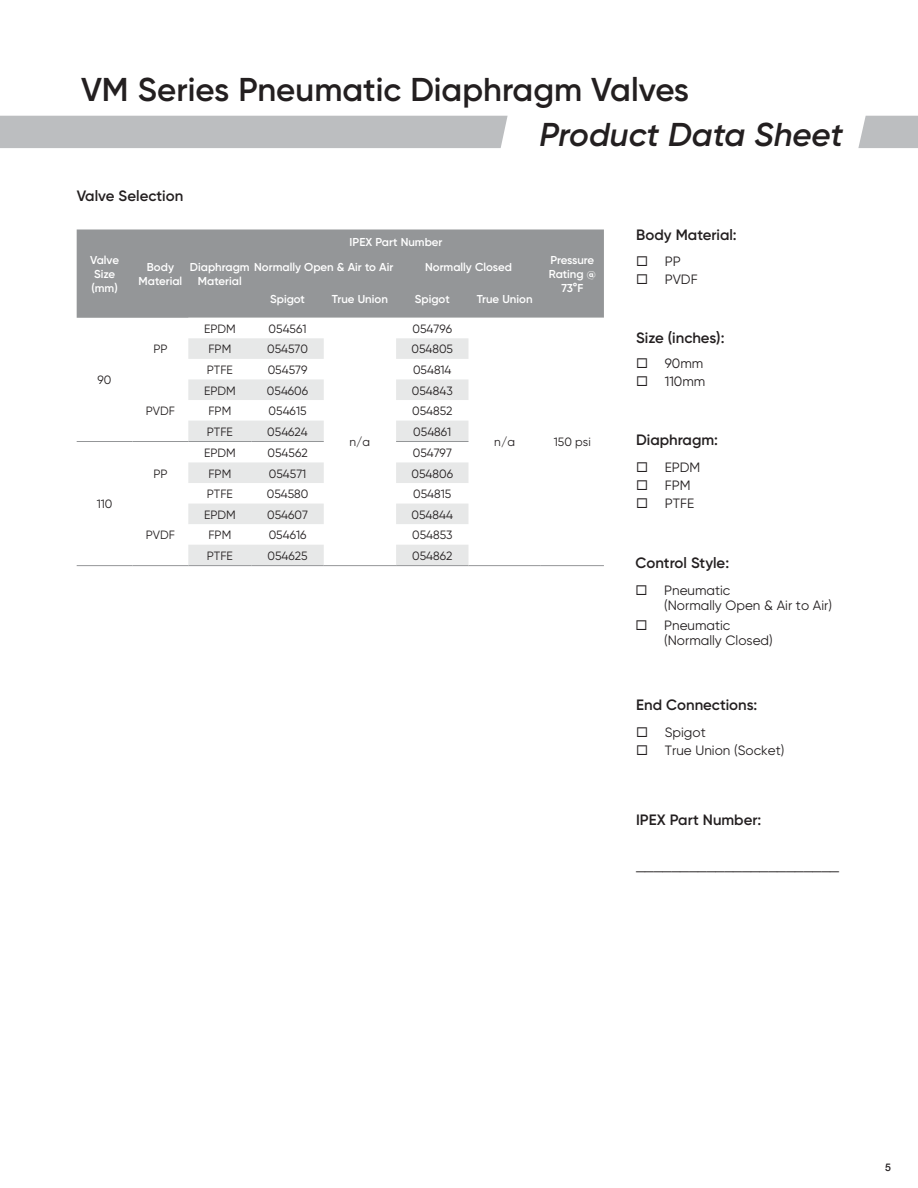
<style>
.page{position:relative;width:918px;height:1188px;background:#fff}
.page>*{position:absolute;margin:0;border:0;box-sizing:border-box;transform-origin:0 0}
.t1{font:600 33px "Gilroy";color:#231f20}
.t2{font:italic 600 33px "Gilroy";color:#231f20}
.t3{font:300 18px "Trade Gothic";color:#231f20}
.t4{font:600 15px "Gilroy";color:#231f20}
.t5{font:13.5px/15px "Gilroy";color:#231f20}
.t6{font:12px "Gilroy";color:#231f20}
.t7{font:600 11.55px/13.8px "Gilroy";color:#fff}
.t8{font:500 10.5px "Helvetica Neue LT";color:#231f20}
</style>
<div class="page">
<svg style="left:858px;top:116px;width:60px;height:32px"></svg>
<div style="left:77px;top:230px;width:527px;height:88px;background:#949698"></div>
<svg style="left:188px;top:338px;width:280px;height:227px"></svg>
<hr style="left:77px;top:441px;width:56px;height:1px;background:#949698">
<hr style="left:133px;top:441px;width:55px;height:1px;background:#949698">
<hr style="left:188px;top:441px;width:63px;height:1px;background:#949698">
<hr style="left:251px;top:441px;width:73px;height:1px;background:#949698">
<hr style="left:396px;top:441px;width:72px;height:1px;background:#949698">
<hr style="left:77px;top:565px;width:56px;height:1px;background:#949698">
<hr style="left:133px;top:565px;width:55px;height:1px;background:#949698">
<hr style="left:188px;top:565px;width:63px;height:1px;background:#949698">
<hr style="left:251px;top:565px;width:73px;height:1px;background:#949698">
<hr style="left:324px;top:565px;width:72px;height:1px;background:#949698">
<hr style="left:396px;top:565px;width:72px;height:1px;background:#949698">
<hr style="left:468px;top:565px;width:73px;height:1px;background:#949698">
<hr style="left:541px;top:565px;width:63px;height:1px;background:#949698">
<div style="left:0;top:116px;width:508px;height:32px;background:#bcbec0"></div>
<h1 class="t1" style="left:81px;top:69px;width:610px">VM Series Pneumatic Diaphragm Valves</h1>
<h1 class="t2" style="left:539px;top:114px;width:305px">Product Data Sheet</h1>
<p class="t4" style="left:77px;top:186px;width:108px">Valve Selection</p>
<p class="t7" style="left:350px;top:235px;width:94px">IPEX Part Number</p>
<p class="t7" style="left:90px;top:253px;width:30px">Valve<br>Size (mm)</p>
<p class="t7" style="left:139px;top:260px;width:45px;text-align:center">Body<br>Material</p>
<p class="t7" style="left:198px;top:260px;width:197px;line-height:14.2px;text-indent:-8px">Diaphragm Normally Open &amp; Air to Air<br>Material</p>
<p class="t7" style="left:425px;top:260px;width:88px">Normally Closed</p>
<p class="t7" style="left:270px;top:292px;width:36px">Spigot</p>
<p class="t7" style="left:332px;top:292px;width:57px">True Union</p>
<p class="t7" style="left:415px;top:292px;width:36px">Spigot</p>
<p class="t7" style="left:477px;top:292px;width:57px">True Union</p>
<p class="t7" style="left:549px;top:253px;width:48px;text-align:center">Pressure<br>Rating @<br>73°F</p>
<p class="t4" style="left:636px;top:226px;width:102px">Body Material:</p>
<p class="t5" style="left:636px;top:254px;width:46px">◻ PP</p>
<p class="t5" style="left:636px;top:272px;width:63px">◻ PVDF</p>
<p class="t6" style="left:98px;top:373px;width:15px">90</p>
<p class="t6" style="left:97px;top:497px;width:17px">110</p>
<p class="t6" style="left:153px;top:342px;width:16px">PP</p>
<p class="t6" style="left:146px;top:404px;width:31px">PVDF</p>
<p class="t6" style="left:153px;top:466px;width:16px">PP</p>
<p class="t6" style="left:146px;top:528px;width:31px">PVDF</p>
<p class="t6" style="left:204px;top:321px;width:33px">EPDM</p>
<p class="t6" style="left:269px;top:321px;width:39px">054561</p>
<p class="t6" style="left:413px;top:321px;width:41px">054796</p>
<p class="t6" style="left:208px;top:342px;width:24px">FPM</p>
<p class="t6" style="left:267px;top:342px;width:42px">054570</p>
<p class="t6" style="left:412px;top:342px;width:43px">054805</p>
<p class="t6" style="left:207px;top:362px;width:28px">PTFE</p>
<p class="t6" style="left:268px;top:362px;width:41px">054579</p>
<p class="t6" style="left:413px;top:362px;width:40px">054814</p>
<p class="t6" style="left:204px;top:383px;width:33px">EPDM</p>
<p class="t6" style="left:267px;top:383px;width:43px">054606</p>
<p class="t6" style="left:412px;top:383px;width:42px">054843</p>
<p class="t6" style="left:208px;top:404px;width:24px">FPM</p>
<p class="t6" style="left:269px;top:404px;width:39px">054615</p>
<p class="t6" style="left:412px;top:404px;width:42px">054852</p>
<p class="t6" style="left:207px;top:424px;width:28px">PTFE</p>
<p class="t6" style="left:267px;top:424px;width:42px">054624</p>
<p class="t6" style="left:413px;top:424px;width:40px">054861</p>
<p class="t6" style="left:350px;top:435px;width:22px">n/a</p>
<p class="t6" style="left:204px;top:445px;width:33px">EPDM</p>
<p class="t6" style="left:268px;top:445px;width:42px">054562</p>
<p class="t6" style="left:413px;top:445px;width:41px">054797</p>
<p class="t6" style="left:208px;top:466px;width:24px">FPM</p>
<p class="t6" style="left:269px;top:466px;width:39px">054571</p>
<p class="t6" style="left:412px;top:466px;width:43px">054806</p>
<p class="t6" style="left:207px;top:487px;width:28px">PTFE</p>
<p class="t6" style="left:267px;top:487px;width:43px">054580</p>
<p class="t6" style="left:413px;top:487px;width:40px">054815</p>
<p class="t6" style="left:204px;top:507px;width:33px">EPDM</p>
<p class="t6" style="left:267px;top:507px;width:42px">054607</p>
<p class="t6" style="left:412px;top:507px;width:43px">054844</p>
<p class="t6" style="left:208px;top:528px;width:24px">FPM</p>
<p class="t6" style="left:269px;top:528px;width:39px">054616</p>
<p class="t6" style="left:412px;top:528px;width:42px">054853</p>
<p class="t6" style="left:207px;top:548px;width:28px">PTFE</p>
<p class="t6" style="left:268px;top:548px;width:42px">054625</p>
<p class="t6" style="left:412px;top:548px;width:42px">054862</p>
<p class="t6" style="left:494px;top:435px;width:22px">n/a</p>
<p class="t6" style="left:554px;top:435px;width:38px">150 psi</p>
<p class="t4" style="left:636px;top:329px;width:90px">Size (inches):</p>
<p class="t5" style="left:636px;top:356px;width:69px">◻ 90mm</p>
<p class="t5" style="left:636px;top:374px;width:71px">◻ 110mm</p>
<p class="t4" style="left:636px;top:430px;width:83px">Diaphragm:</p>
<p class="t5" style="left:636px;top:459px;width:66px">◻ EPDM</p>
<p class="t5" style="left:636px;top:477px;width:56px">◻ FPM</p>
<p class="t5" style="left:636px;top:495px;width:60px">◻ PTFE</p>
<p class="t4" style="left:636px;top:554px;width:95px">Control Style:</p>
<p class="t5" style="left:664px;top:583px;width:169px;text-indent:-29px">◻ Pneumatic<br>(Normally Open &amp; Air to Air)</p>
<p class="t5" style="left:664px;top:617px;width:110px;text-indent:-29px">◻ Pneumatic (Normally Closed)</p>
<p class="t4" style="left:636px;top:696px;width:123px">End Connections:</p>
<p class="t5" style="left:636px;top:725px;width:71px">◻ Spigot</p>
<p class="t5" style="left:636px;top:743px;width:150px">◻ True Union (Socket)</p>
<p class="t4" style="left:636px;top:811px;width:127px">IPEX Part Number:</p>
<h2 class="t3" style="left:636px;top:853px;width:205px">_______________________</h2>
<p class="t8" style="left:885px;top:1161px;width:7px">5</p>
</div>
